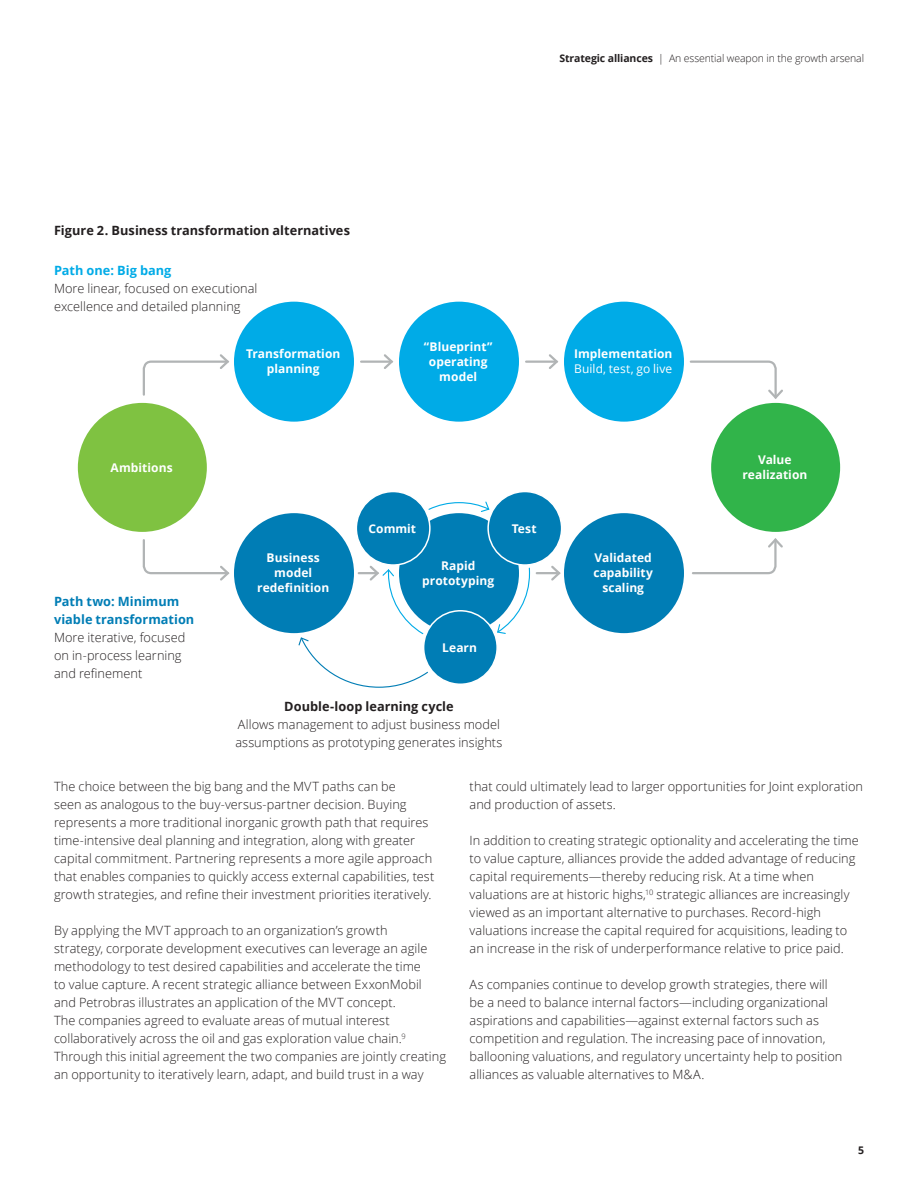
<style>
.page{position:relative;width:918px;height:1188px;background:#fff}
.page>*{position:absolute;margin:0;border:0;box-sizing:border-box;transform-origin:0 0}
.BODY_COPY__8_5_12pt{font:300 12.75px/18px "Open Sans";letter-spacing:.005em;color:#231f20}
.BODY_BOLD_8_5_12_K{font:700 12.75px "Open Sans";letter-spacing:.005em;color:#231f20}
.BODY_BOLD_8_5_12_K-2{font:700 12.75px/18px "Open Sans";color:#007db5}
.BODY_BOLD_8_5_12_K-3{font:700 12.75px "Open Sans";letter-spacing:.005em;color:#00abe7}
.LABEL_BOLD_8_10_K{font:700 12px/15px "Open Sans";letter-spacing:.005em;color:#fff;text-align:center}
.LABEL_BOLD_8_10_K-2{font:12px/15px "Open Sans";letter-spacing:.005em;color:#fff}
.t1{font:300 10.5px "Open Sans";letter-spacing:-.01em;color:#231f20}
.t2{font:700 10.5px "Open Sans";color:#231f20}
.s1{font-weight:700}
</style>
<div class="page">
<div style="left:78px;top:403px;width:129px;height:129px;background:#7fc241;border-radius:50%"></div>
<div style="left:711px;top:403px;width:129px;height:129px;background:#31b44a;border-radius:50%"></div>
<div style="left:399px;top:302px;width:120px;height:120px;background:#00abe7;border-radius:50%"></div>
<div style="left:234px;top:302px;width:120px;height:120px;background:#00abe7;border-radius:50%"></div>
<div style="left:564px;top:302px;width:120px;height:120px;background:#00abe7;border-radius:50%"></div>
<div style="left:399px;top:513px;width:120px;height:120px;background:#007db5;border-radius:50%"></div>
<div style="left:234px;top:513px;width:120px;height:120px;background:#007db5;border-radius:50%"></div>
<div style="left:564px;top:513px;width:120px;height:120px;background:#007db5;border-radius:50%"></div>
<div style="left:356px;top:492px;width:74px;height:73px;background:#007db5;border-radius:50%"></div>
<div style="left:356px;top:491px;width:75px;height:75px;border:2px solid #fff;border-radius:50%"></div>
<div style="left:488px;top:492px;width:74px;height:73px;background:#007db5;border-radius:50%"></div>
<div style="left:487px;top:491px;width:75px;height:75px;border:2px solid #fff;border-radius:50%"></div>
<div style="left:424px;top:611px;width:73px;height:73px;background:#007db5;border-radius:50%"></div>
<div style="left:423px;top:610px;width:75px;height:75px;border:2px solid #fff;border-radius:50%"></div>
<svg style="left:142px;top:354px;width:87px;height:42px"></svg>
<svg style="left:142px;top:539px;width:88px;height:42px"></svg>
<svg style="left:689px;top:360px;width:94px;height:39px"></svg>
<svg style="left:692px;top:538px;width:91px;height:37px"></svg>
<hr style="left:361px;top:361px;width:31px;height:2px;background:#b1b4b5">
<svg style="left:382px;top:354px;width:12px;height:15px"></svg>
<hr style="left:526px;top:361px;width:31px;height:2px;background:#b1b4b5">
<svg style="left:547px;top:354px;width:12px;height:15px"></svg>
<hr style="left:537px;top:572px;width:22px;height:2px;background:#b1b4b5">
<svg style="left:549px;top:565px;width:12px;height:16px"></svg>
<svg style="left:298px;top:564px;width:131px;height:124px"></svg>
<svg style="left:496px;top:567px;width:35px;height:67px"></svg>
<svg style="left:428px;top:501px;width:62px;height:11px"></svg>
<p class="BODY_BOLD_8_5_12_K" style="left:54px;top:221px;width:298px">Figure 2. Business transformation alternatives</p>
<p class="BODY_BOLD_8_5_12_K-3" style="left:54px;top:261px;width:119px">Path one: Big bang</p>
<p class="BODY_COPY__8_5_12pt" style="left:54px;top:279px;width:205px">More linear, focused on executional excellence and detailed planning</p>
<p class="t1" style="left:559px;top:51px;width:306px"><span class="s1">Strategic alliances</span> | An essential weapon in the growth arsenal</p>
<p class="LABEL_BOLD_8_10_K" style="left:424px;top:339px;width:70px">“Blueprint” operating model</p>
<p class="LABEL_BOLD_8_10_K" style="left:246px;top:346px;width:96px">Transformation planning</p>
<p class="LABEL_BOLD_8_10_K-2" style="left:574px;top:346px;width:100px"><span class="s1">Implementation<br></span>Build, test, go live</p>
<p class="LABEL_BOLD_8_10_K" style="left:111px;top:460px;width:64px">Ambitions</p>
<p class="LABEL_BOLD_8_10_K" style="left:742px;top:452px;width:66px">Value realization</p>
<p class="BODY_BOLD_8_5_12_K-2" style="left:54px;top:592px;width:142px">Path two: Minimum viable transformation</p>
<p class="BODY_COPY__8_5_12pt" style="left:54px;top:628px;width:133px">More iterative, focused on in-process learning and refinement</p>
<p class="LABEL_BOLD_8_10_K" style="left:369px;top:520px;width:49px">Commit</p>
<p class="LABEL_BOLD_8_10_K" style="left:512px;top:520px;width:26px">Test</p>
<p class="LABEL_BOLD_8_10_K" style="left:257px;top:550px;width:74px">Business model redefinition</p>
<p class="LABEL_BOLD_8_10_K" style="left:593px;top:550px;width:61px">Validated capability scaling</p>
<p class="LABEL_BOLD_8_10_K" style="left:422px;top:558px;width:74px">Rapid prototyping</p>
<p class="LABEL_BOLD_8_10_K" style="left:442px;top:640px;width:36px">Learn</p>
<p class="BODY_BOLD_8_5_12_K" style="left:284px;top:697px;width:171px">Double-loop learning cycle</p>
<p class="BODY_COPY__8_5_12pt" style="left:235px;top:715px;width:269px">Allows management to adjust business model assumptions as prototyping generates insights</p>
<p class="BODY_COPY__8_5_12pt" style="left:54px;top:777px;width:382px">The choice between the big bang and the MVT paths can be<br>seen as analogous to the buy-versus-partner decision. Buying represents a more traditional inorganic growth path that requires time-intensive deal planning and integration, along with greater capital commitment. Partnering represents a more agile approach that enables companies to quickly access external capabilities, test growth strategies, and refine their investment priorities iteratively.</p>
<p class="BODY_COPY__8_5_12pt" style="left:54px;top:921px;width:394px">By applying the MVT approach to an organization’s growth<br>strategy, corporate development executives can leverage an agile methodology to test desired capabilities and accelerate the time<br>to value capture. A recent strategic alliance between ExxonMobil and Petrobras illustrates an application of the MVT concept.<br>The companies agreed to evaluate areas of mutual interest collaboratively across the oil and gas exploration value chain.<sup>9<br></sup>Through this initial agreement the two companies are jointly creating an opportunity to iteratively learn, adapt, and build trust in a way</p>
<p class="BODY_COPY__8_5_12pt" style="left:470px;top:777px;width:395px">that could ultimately lead to larger opportunities for Joint exploration and production of assets.</p>
<p class="BODY_COPY__8_5_12pt" style="left:470px;top:831px;width:391px">In addition to creating strategic optionality and accelerating the time to value capture, alliances provide the added advantage of reducing capital requirements—thereby reducing risk. At a time when valuations are at historic highs,<sup>10</sup> strategic alliances are increasingly viewed as an important alternative to purchases. Record-high valuations increase the capital required for acquisitions, leading to an increase in the risk of underperformance relative to price paid.</p>
<p class="BODY_COPY__8_5_12pt" style="left:470px;top:975px;width:374px">As companies continue to develop growth strategies, there will be a need to balance internal factors—including organizational aspirations and capabilities—against external factors such as competition and regulation. The increasing pace of innovation, ballooning valuations, and regulatory uncertainty help to position alliances as valuable alternatives to M&amp;A.</p>
<p class="t2" style="left:858px;top:1143px;width:7px">5</p>
</div>
